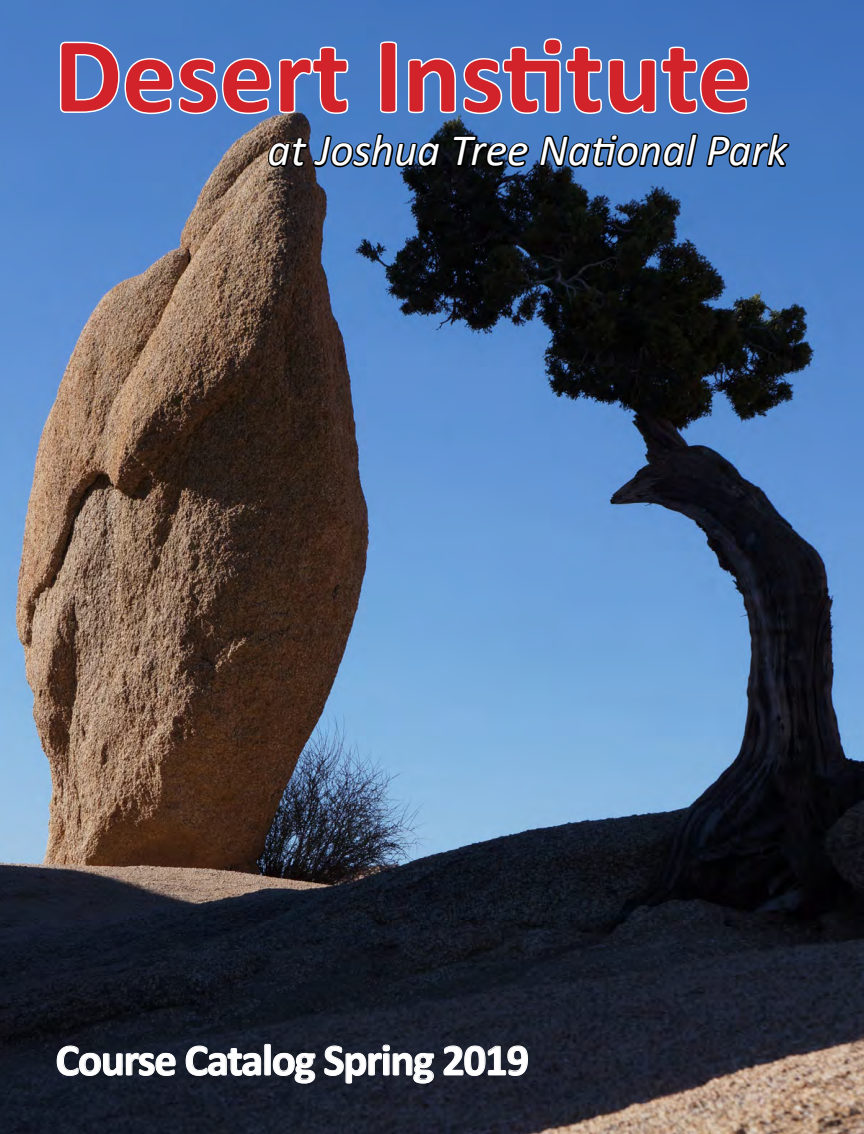
<style>
.page{position:relative;width:864px;height:1134px;background:#fff}
.page>*{position:absolute;margin:0;border:0;box-sizing:border-box;transform-origin:0 0}
.t1{font:700 108px "Calibri";color:#d2232a}
.t2{font:italic 45px "Calibri";color:#fff}
.t3{font:700 45px "Calibri";letter-spacing:-.03em;color:#fff}
</style>
<div class="page">
<img style="left:0;top:0;width:864px;height:1134px">
<svg style="left:58px;top:37px;width:734px;height:163px;background:#5277ab"></svg>
<svg style="left:56px;top:1045px;width:120px;height:31px;background:#3a3f4a"></svg>
<svg style="left:185px;top:1044px;width:131px;height:40px;background:#383d48"></svg>
<svg style="left:324px;top:1044px;width:110px;height:40px;background:#3d404d"></svg>
<svg style="left:443px;top:1045px;width:85px;height:31px;background:#454955"></svg>
<h1 class="t1" style="left:54px;top:-1px;width:699px">Desert Institute</h1>
<p class="t2" style="left:268px;top:119px;width:521px">at Joshua Tree National Park</p>
<p class="t3" style="left:56px;top:1028px;width:475px">Course Catalog Spring 2019</p>
</div>
